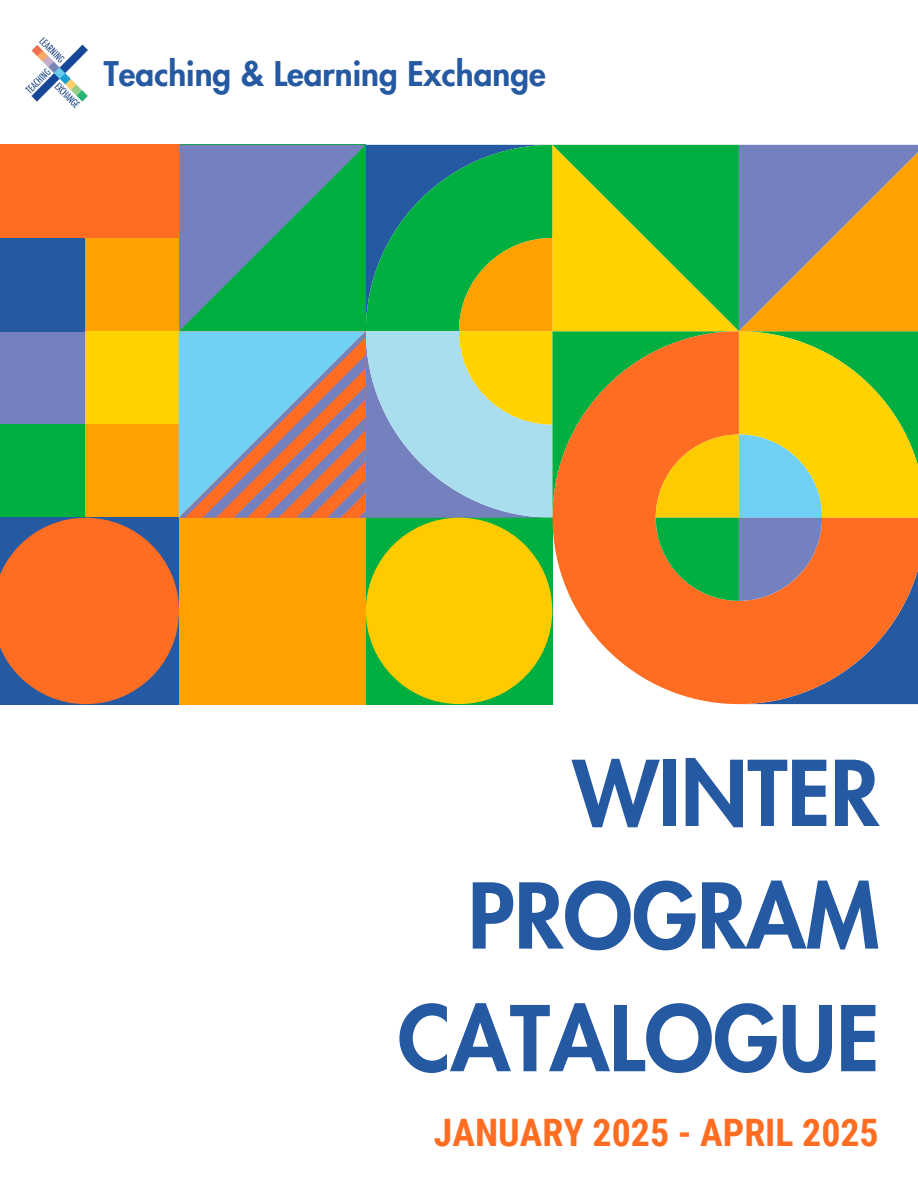
<style>
.page{position:relative;width:918px;height:1188px;background:#fff}
.page>*{position:absolute;margin:0;border:0;box-sizing:border-box;transform-origin:0 0}
.t1{font:800 87.9px/122.7px "Futura LT Pro";color:#2559a1;text-align:right}
.t2{font:700 37.8px "Roboto Condensed";color:#ff6d22}
.t3{font:800 33.15px "Futura LT Pro";color:#2559a1}
</style>
<div class="page">
<svg style="left:0;top:145px;width:918px;height:559px;background:#ac9d4b"></svg>
<img style="left:25px;top:37px;width:63px;height:72px">
<h1 class="t3" style="left:104px;top:58px;width:443px">Teaching &amp; Learning Exchange</h1>
<p class="t1" style="left:398px;top:736px;width:483px">WINTER<br>PROGRAM<br>CATALOGUE</p>
<p class="t2" style="left:434px;top:1111px;width:446px">JANUARY 2025 - APRIL 2025</p>
</div>
